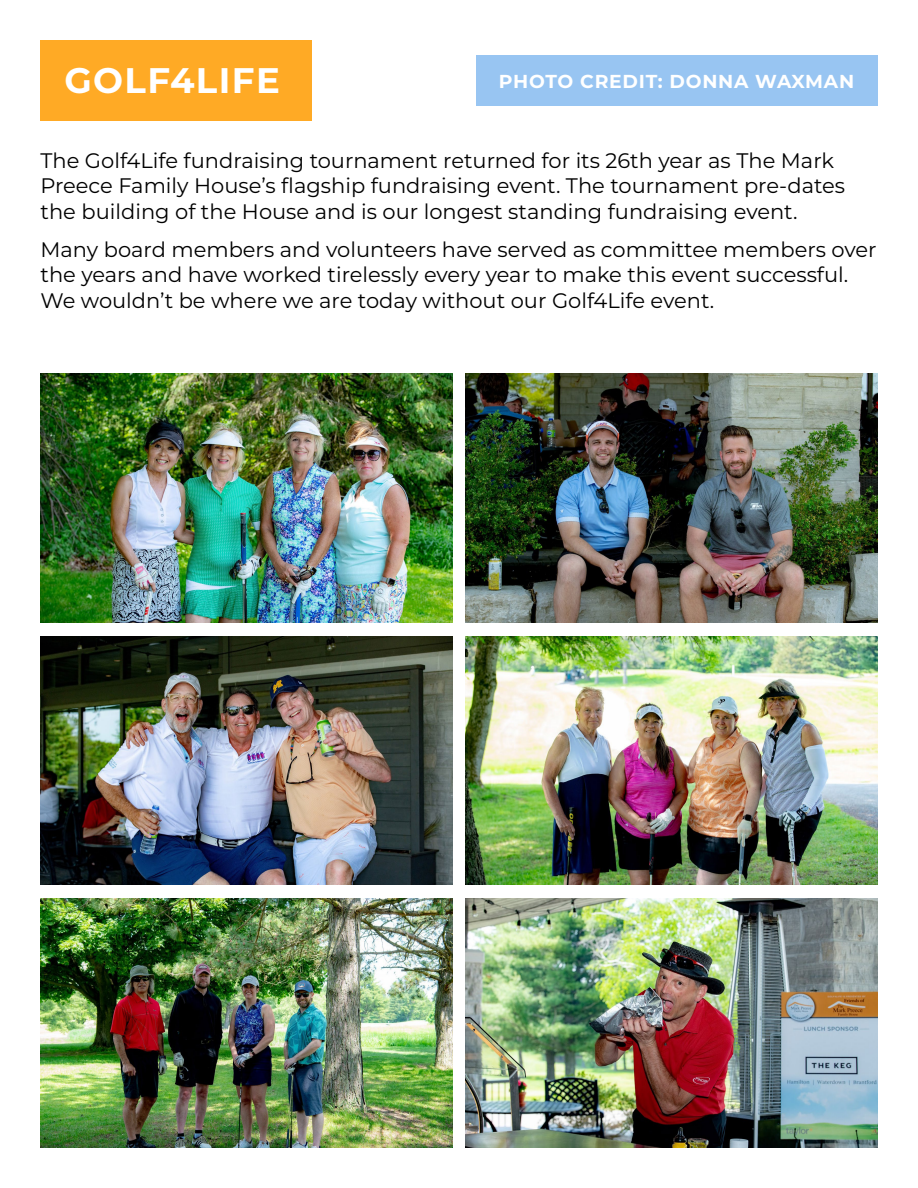
<style>
.page{position:relative;width:918px;height:1188px;background:#fff}
.page>*{position:absolute;margin:0;border:0;box-sizing:border-box;transform-origin:0 0}
.t1{font:700 35.55px "Montserrat";letter-spacing:.04em;color:#fff}
.t2{font:21px/25.2px "Montserrat";color:#000}
.t3{font:700 18.75px "Montserrat";letter-spacing:.04em;color:#fff}
</style>
<div class="page">
<img style="left:40px;top:636px;width:412px;height:249px">
<img style="left:465px;top:899px;width:413px;height:249px">
<img style="left:40px;top:373px;width:412px;height:249px">
<img style="left:465px;top:636px;width:413px;height:249px">
<img style="left:40px;top:899px;width:412px;height:249px">
<img style="left:465px;top:373px;width:413px;height:249px">
<div style="left:40px;top:40px;width:272px;height:82px;background:#ffaa25"></div>
<div style="left:476px;top:56px;width:402px;height:50px;background:#98c5f2"></div>
<h1 class="t1" style="left:64px;top:55px;width:217px">GOLF4LIFE</h1>
<p class="t3" style="left:499px;top:68px;width:357px">PHOTO CREDIT: DONNA WAXMAN</p>
<p class="t2" style="left:40px;top:147px;width:806px">The Golf4Life fundraising tournament returned for its 26th year as The Mark<br>Preece Family House’s flagship fundraising event. The tournament pre-dates the building of the House and is our longest standing fundraising event.</p>
<p class="t2" style="left:40px;top:236px;width:838px">Many board members and volunteers have served as committee members over the years and have worked tirelessly every year to make this event successful.<br>We wouldn’t be where we are today without our Golf4Life event.</p>
</div>
